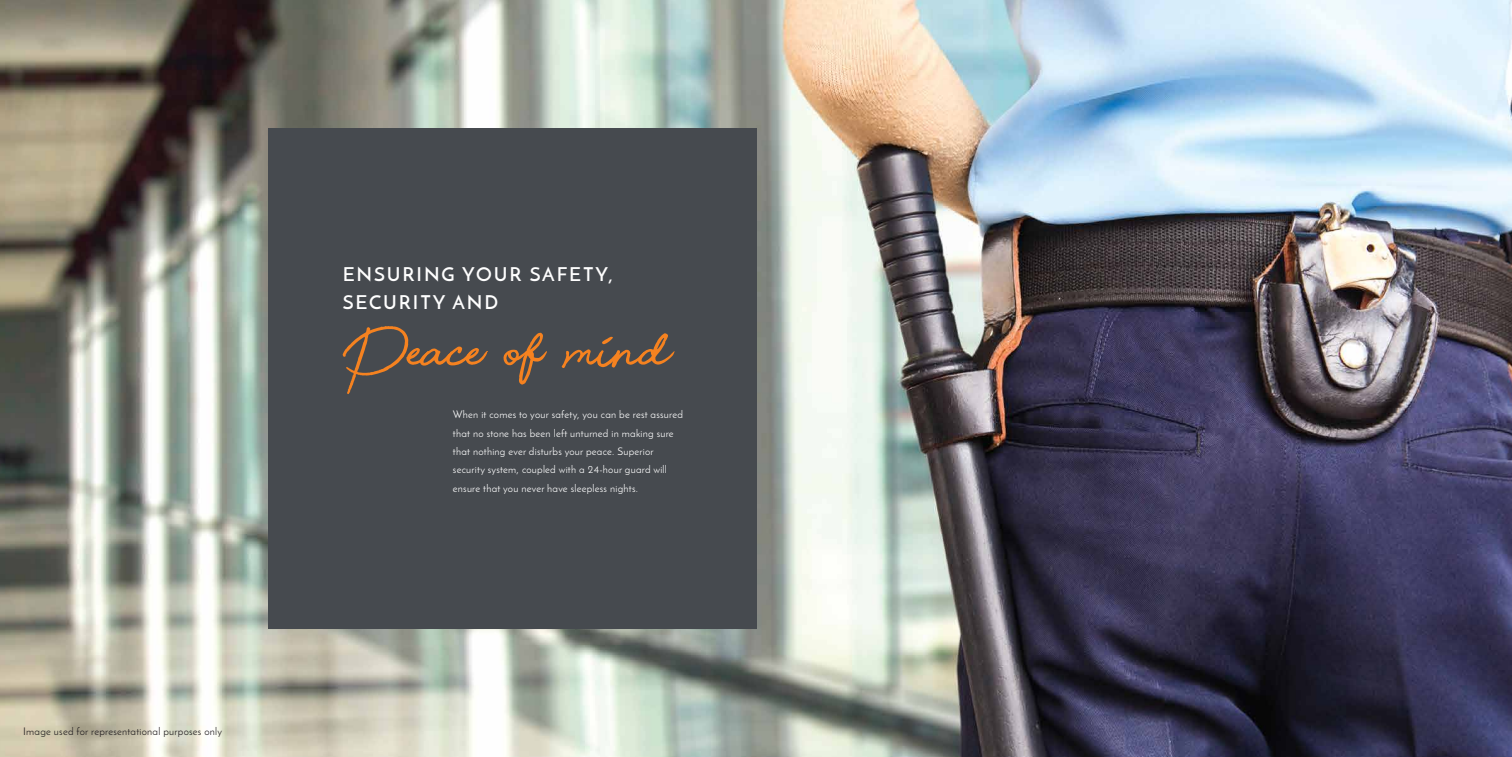
<style>
.page{position:relative;width:1512px;height:757px;background:#fff}
.page>*{position:absolute;margin:0;border:0;box-sizing:border-box;transform-origin:0 0}
.t1{font:84.79px "Beauty";color:#f58220}
.t2{font:600 19.25px/28.3px "Josefin Sans";letter-spacing:.1em;color:#fff}
.t3{font:10.5px/18.4px "Josefin Sans";letter-spacing:.02em;color:#fff}
.t4{font:10.5px "Josefin Sans";letter-spacing:.02em;color:#231f20}
</style>
<div class="page">
<img style="left:0;top:0;width:1512px;height:757px">
<div style="left:269px;top:129px;width:488px;height:500px;background:#464a4f"></div>
<p class="t4" style="left:23px;top:725px;width:200px">Image used for representational purposes only</p>
<p class="t2" style="left:343px;top:259px;width:272px">ENSURING YOUR SAFETY,<br>SECURITY AND</p>
<p class="t1" style="left:354px;top:319px;width:326px">Peace of mind.</p>
<p class="t3" style="left:453px;top:405px;width:231px">When it comes to your safety, you can be rest assured that no stone has been left unturned in making sure that nothing ever disturbs your peace. Superior security system, coupled with a 24-hour guard will ensure that you never have sleepless nights.</p>
</div>
